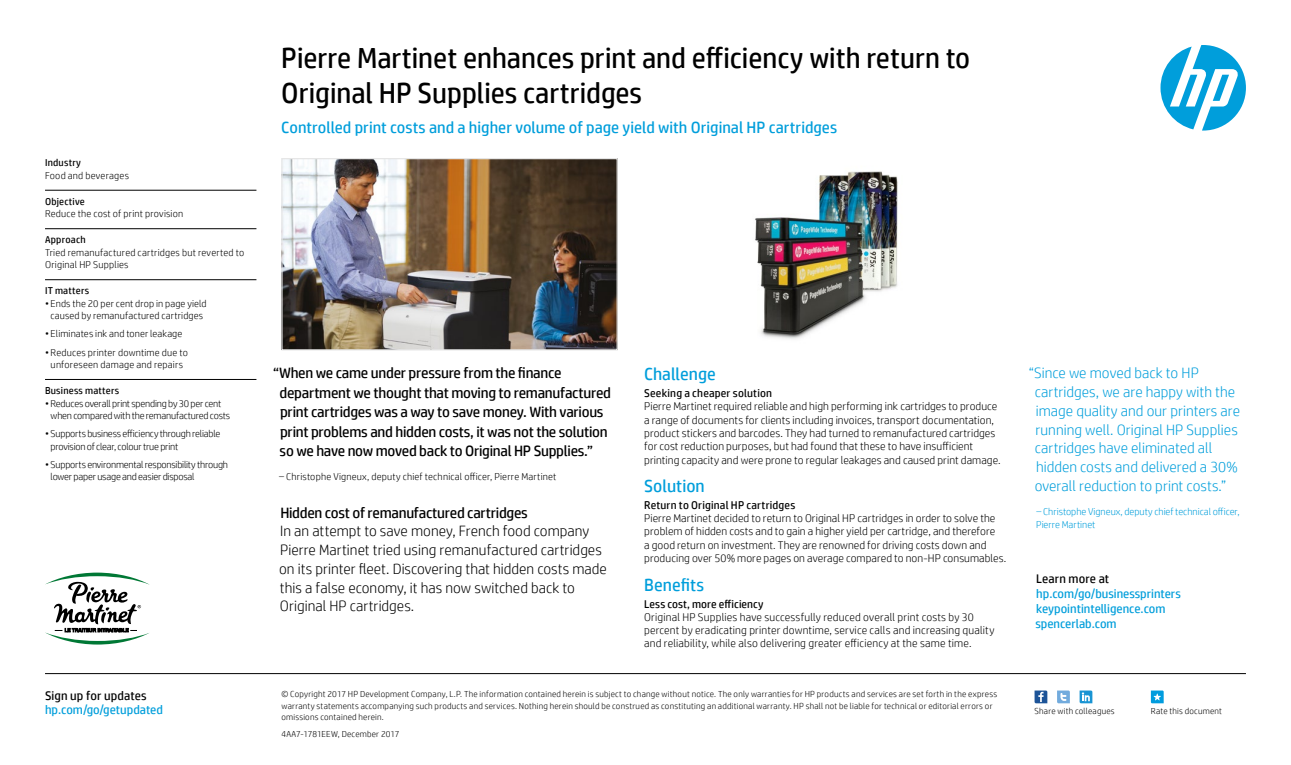
<style>
.page{position:relative;width:1291px;height:765px;background:#fff}
.page>*{position:absolute;margin:0;border:0;box-sizing:border-box;transform-origin:0 0}
.t1{font:29px/35px "HP Simplified";color:#000}
.t2{font:17.5px "HP Simplified";color:#009edb}
.t3{font:16.25px "HP Simplified";color:#009edb}
.t4{font:15px/19.4px "HP Simplified";letter-spacing:-.02em;color:#000}
.t5{font:300 15px/18.8px "HP Simplified";color:#000}
.t6{font:300 15px/18.8px "HP Simplified";color:#009edb}
.t7{font:12.5px/15px "HP Simplified";color:#009edb}
.t8{font:12.5px "HP Simplified";letter-spacing:.01em;color:#000}
.t9{font:300 11.25px/13.2px "HP Simplified";letter-spacing:.005em;color:#000}
.t10{font:11.25px "HP Simplified";letter-spacing:.015em;color:#000}
.t11{font:300 10px/12.5px "HP Simplified";letter-spacing:.01em;color:#000;text-align:center}
.t12{font:300 10px/12.5px "HP Simplified";letter-spacing:-.02em;color:#000}
.t13{font:300 10px/13.8px "HP Simplified";color:#009edb}
.t14{font:10px "HP Simplified";letter-spacing:.02em;color:#000}
.t15{font:300 8.75px/11.2px "HP Simplified";letter-spacing:.025em;color:#000}
</style>
<div class="page">
<img style="left:283px;top:160px;width:332px;height:189px">
<div style="left:281px;top:158px;width:336px;height:193px;border:1px solid #e6e6e6"></div>
<svg style="left:1160px;top:45px;width:85px;height:86px"></svg>
<svg style="left:45px;top:573px;width:105px;height:72px"></svg>
<hr style="left:45px;top:190px;width:211px;height:1px;background:#000">
<hr style="left:45px;top:229px;width:211px;height:1px;background:#000">
<hr style="left:45px;top:280px;width:211px;height:1px;background:#000">
<hr style="left:45px;top:379px;width:211px;height:1px;background:#000">
<svg style="left:1150px;top:691px;width:13px;height:12px"></svg>
<svg style="left:1034px;top:691px;width:13px;height:12px"></svg>
<svg style="left:1057px;top:691px;width:12px;height:12px"></svg>
<svg style="left:1079px;top:691px;width:13px;height:12px"></svg>
<hr style="left:45px;top:673px;width:1200px;height:1px;background:#000">
<img style="left:755px;top:171px;width:143px;height:168px">
<p class="t14" style="left:45px;top:156px;width:38px">Industry</p>
<p class="t11" style="left:45px;top:169px;width:85px">Food and beverages</p>
<p class="t14" style="left:45px;top:195px;width:41px">Objective</p>
<p class="t11" style="left:45px;top:207px;width:140px">Reduce the cost of print provision</p>
<p class="t14" style="left:45px;top:233px;width:42px">Approach</p>
<p class="t11" style="left:45px;top:246px;width:201px;text-align:left">Tried remanufactured cartridges but reverted to<br>Original HP Supplies</p>
<p class="t14" style="left:45px;top:284px;width:46px">IT matters</p>
<p class="t11" style="left:45px;top:297px;width:163px">• Ends the 20 per cent drop in page yield caused by remanufactured cartridges</p>
<p class="t11" style="left:45px;top:327px;width:139px">• Eliminates ink and toner leakage</p>
<p class="t11" style="left:45px;top:346px;width:144px">• Reduces printer downtime due to unforeseen damage and repairs</p>
<p class="t14" style="left:45px;top:384px;width:76px">Business matters</p>
<p class="t12" style="left:51px;top:397px;width:181px;text-indent:-6px">• Reduces overall print spending by 30 per cent when compared with the remanufactured costs</p>
<p class="t12" style="left:51px;top:427px;width:171px;text-indent:-6px">• Supports business efficiency through reliable provision of clear, colour true print</p>
<p class="t12" style="left:51px;top:458px;width:179px;text-indent:-6px">• Supports environmental responsibility through lower paper usage and easier disposal</p>
<p class="t8" style="left:45px;top:688px;width:103px">Sign up for updates</p>
<p class="t7" style="left:45px;top:702px;width:119px">hp.com/go/getupdated</p>
<h1 class="t1" style="left:281px;top:40px;width:690px">Pierre Martinet enhances print and efficiency with return to<br>Original HP Supplies cartridges</h1>
<h3 class="t3" style="left:281px;top:117px;width:557px">Controlled print costs and a higher volume of page yield with Original HP cartridges</h3>
<p class="t4" style="left:279px;top:363px;width:333px;text-indent:-6px">“When we came under pressure from the finance department we thought that moving to remanufactured print cartridges was a way to save money. With various print problems and hidden costs, it was not the solution so we have now moved back to Original HP Supplies.”</p>
<p class="t11" style="left:279px;top:470px;width:279px">– Christophe Vigneux, deputy chief technical officer, Pierre Martinet</p>
<h3 class="t4" style="left:280px;top:503px;width:249px">Hidden cost of remanufactured cartridges</h3>
<h3 class="t5" style="left:279px;top:522px;width:329px">In an attempt to save money, French food company Pierre Martinet tried using remanufactured cartridges on its printer fleet. Discovering that hidden costs made this a false economy, it has now switched back to Original HP cartridges.</h3>
<h2 class="t2" style="left:644px;top:363px;width:73px">Challenge</h2>
<p class="t10" style="left:644px;top:386px;width:129px">Seeking a cheaper solution</p>
<p class="t9" style="left:644px;top:400px;width:358px">Pierre Martinet required reliable and high performing ink cartridges to produce a range of documents for clients including invoices, transport documentation, product stickers and barcodes. They had turned to remanufactured cartridges for cost reduction purposes, but had found that these to have insufficient printing capacity and were prone to regular leakages and caused print damage.</p>
<h2 class="t2" style="left:644px;top:475px;width:62px">Solution</h2>
<p class="t10" style="left:644px;top:498px;width:152px">Return to Original HP cartridges</p>
<p class="t9" style="left:644px;top:511px;width:363px">Pierre Martinet decided to return to Original HP cartridges in order to solve the problem of hidden costs and to gain a higher yield per cartridge, and therefore<br>a good return on investment. They are renowned for driving costs down and producing over 50% more pages on average compared to non-HP consumables.</p>
<h2 class="t2" style="left:644px;top:574px;width:61px">Benefits</h2>
<p class="t10" style="left:644px;top:597px;width:121px">Less cost, more efficiency</p>
<p class="t9" style="left:644px;top:610px;width:351px">Original HP Supplies have successfully reduced overall print costs by 30 percent by eradicating printer downtime, service calls and increasing quality and reliability, while also delivering greater efficiency at the same time.</p>
<p class="t15" style="left:281px;top:688px;width:717px">© Copyright 2017 HP Development Company, L.P. The information contained herein is subject to change without notice. The only warranties for HP products and services are set forth in the express warranty statements accompanying such products and services. Nothing herein should be construed as constituting an additional warranty. HP shall not be liable for technical or editorial errors or omissions contained herein.</p>
<p class="t15" style="left:281px;top:728px;width:120px">4AA7-1781EEW, December 2017</p>
<h3 class="t6" style="left:1034px;top:363px;width:207px;text-indent:-6px">“Since we moved back to HP cartridges, we are happy with the image quality and our printers are running well. Original HP Supplies cartridges have eliminated all hidden costs and delivered a 30% overall reduction to print costs.”</h3>
<p class="t13" style="left:1035px;top:504px;width:205px">– Christophe Vigneux, deputy chief technical officer,<br>Pierre Martinet</p>
<p class="t8" style="left:1035px;top:571px;width:75px">Learn more at</p>
<p class="t7" style="left:1035px;top:586px;width:147px">hp.com/go/businessprinters keypointintelligence.com spencerlab.com</p>
<p class="t15" style="left:1034px;top:706px;width:82px">Share with colleagues</p>
<p class="t15" style="left:1150px;top:706px;width:73px">Rate this document</p>
</div>
